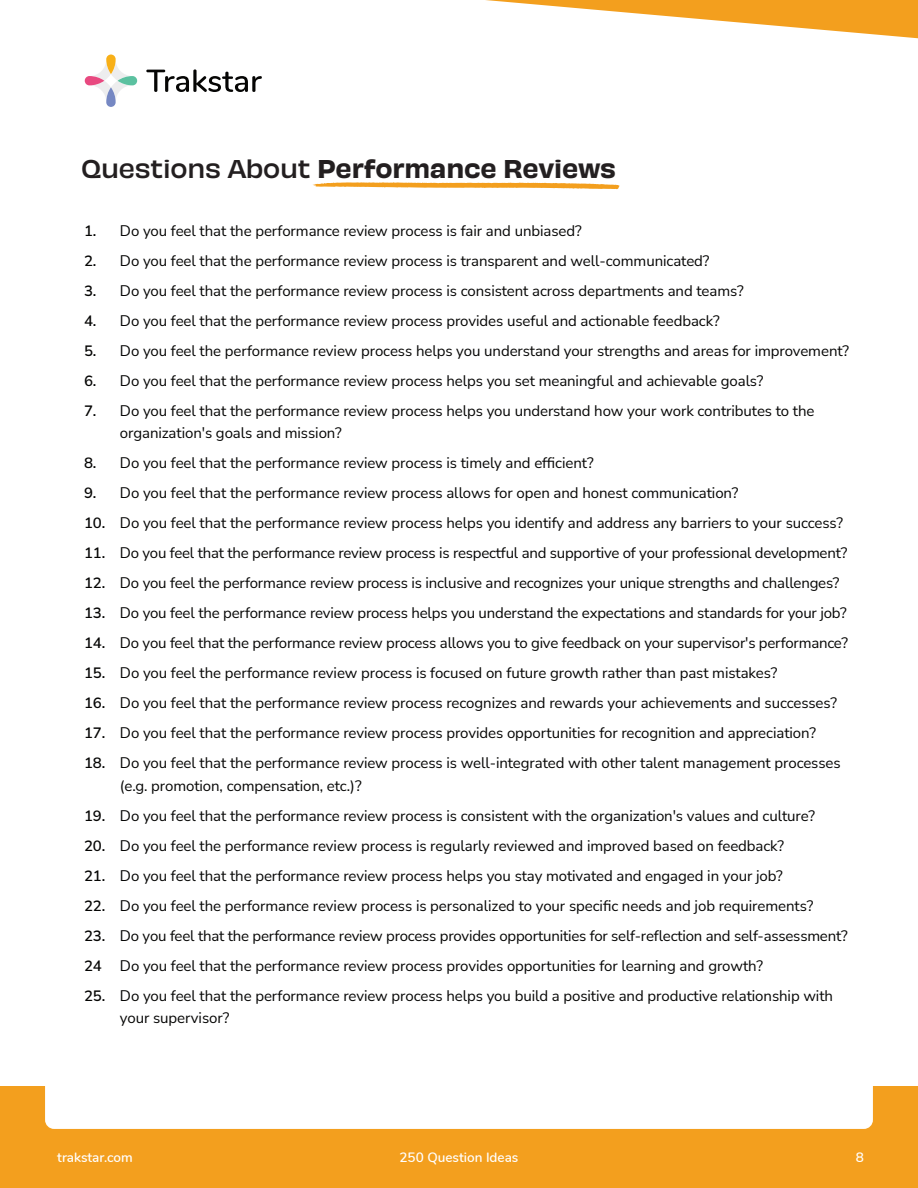
<style>
.page{position:relative;width:918px;height:1188px;background:#fff}
.page>*{position:absolute;margin:0;border:0;box-sizing:border-box;transform-origin:0 0}
.t1{font:24px "Obviously Semi";letter-spacing:-.01em;color:#231f20}
.t2{font:15px/30px "Nunito Sans";letter-spacing:-.005em;color:#050504}
.t3{font:600 15px/30px "Nunito Sans";letter-spacing:-.005em;color:#050504}
.t4{font:600 13.5px "Nunito";color:#fff}
.s1{font-family:"Obviously";font-weight:500}
</style>
<div class="page">
<div style="left:0;top:1086px;width:918px;height:102px;background:#f39f1e"></div>
<div style="left:45px;top:1086px;width:828px;height:43px;background:#fff"></div>
<svg style="left:485px;top:0;width:433px;height:39px"></svg>
<svg style="left:89px;top:64px;width:43px;height:33px"></svg>
<svg style="left:85px;top:76px;width:19px;height:9px"></svg>
<svg style="left:106px;top:87px;width:10px;height:20px"></svg>
<svg style="left:118px;top:76px;width:19px;height:9px"></svg>
<svg style="left:106px;top:55px;width:10px;height:19px"></svg>
<svg style="left:146px;top:69px;width:116px;height:23px"></svg>
<svg style="left:313px;top:182px;width:307px;height:7px"></svg>
<h1 class="t1" style="left:81px;top:150px;width:536px"><span class="s1">Questions About</span> Performance Reviews</h1>
<p class="t3" style="left:84px;top:215px;width:14px;text-align:justify">1.<br>2.<br>3.<br>4.<br>5.<br>6.<br>7.</p>
<p class="t3" style="left:84px;top:447px;width:23px">8.<br>9.<br>10.<br>11.<br>12.<br>13.<br>14.<br>15.<br>16.<br>17.<br>18.</p>
<p class="t3" style="left:84px;top:800px;width:23px">19.<br>20.<br>21.<br>22.<br>23.<br>24<br>25.</p>
<p class="t2" style="left:120px;top:215px;width:731px">Do you feel that the performance review process is fair and unbiased?<br>Do you feel that the performance review process is transparent and well-communicated?<br>Do you feel that the performance review process is consistent across departments and teams?<br>Do you feel that the performance review process provides useful and actionable feedback?<br>Do you feel the performance review process helps you understand your strengths and areas for improvement?<br>Do you feel that the performance review process helps you set meaningful and achievable goals?<br>Do you feel that the performance review process helps you understand how your work contributes to the</p>
<p class="t2" style="left:120px;top:417px;width:730px">organization's goals and mission?<br>Do you feel that the performance review process is timely and efficient?<br>Do you feel that the performance review process allows for open and honest communication?<br>Do you feel that the performance review process helps you identify and address any barriers to your success?<br>Do you feel that the performance review process is respectful and supportive of your professional development?<br>Do you feel the performance review process is inclusive and recognizes your unique strengths and challenges?<br>Do you feel the performance review process helps you understand the expectations and standards for your job?<br>Do you feel that the performance review process allows you to give feedback on your supervisor's performance?<br>Do you feel the performance review process is focused on future growth rather than past mistakes?<br>Do you feel that the performance review process recognizes and rewards your achievements and successes?<br>Do you feel that the performance review process provides opportunities for recognition and appreciation?<br>Do you feel that the performance review process is well-integrated with other talent management processes</p>
<p class="t2" style="left:120px;top:770px;width:729px">(e.g. promotion, compensation, etc.)?<br>Do you feel that the performance review process is consistent with the organization's values and culture?<br>Do you feel the performance review process is regularly reviewed and improved based on feedback?<br>Do you feel that the performance review process helps you stay motivated and engaged in your job?<br>Do you feel the performance review process is personalized to your specific needs and job requirements?<br>Do you feel that the performance review process provides opportunities for self-reflection and self-assessment?<br>Do you feel that the performance review process provides opportunities for learning and growth?<br>Do you feel that the performance review process helps you build a positive and productive relationship with</p>
<p class="t2" style="left:120px;top:1002px;width:111px">your supervisor?</p>
<p class="t4" style="left:57px;top:1147px;width:77px">trakstar.com</p>
<p class="t4" style="left:400px;top:1147px;width:120px">250 Question Ideas</p>
<p class="t4" style="left:856px;top:1147px;width:10px">8</p>
</div>
